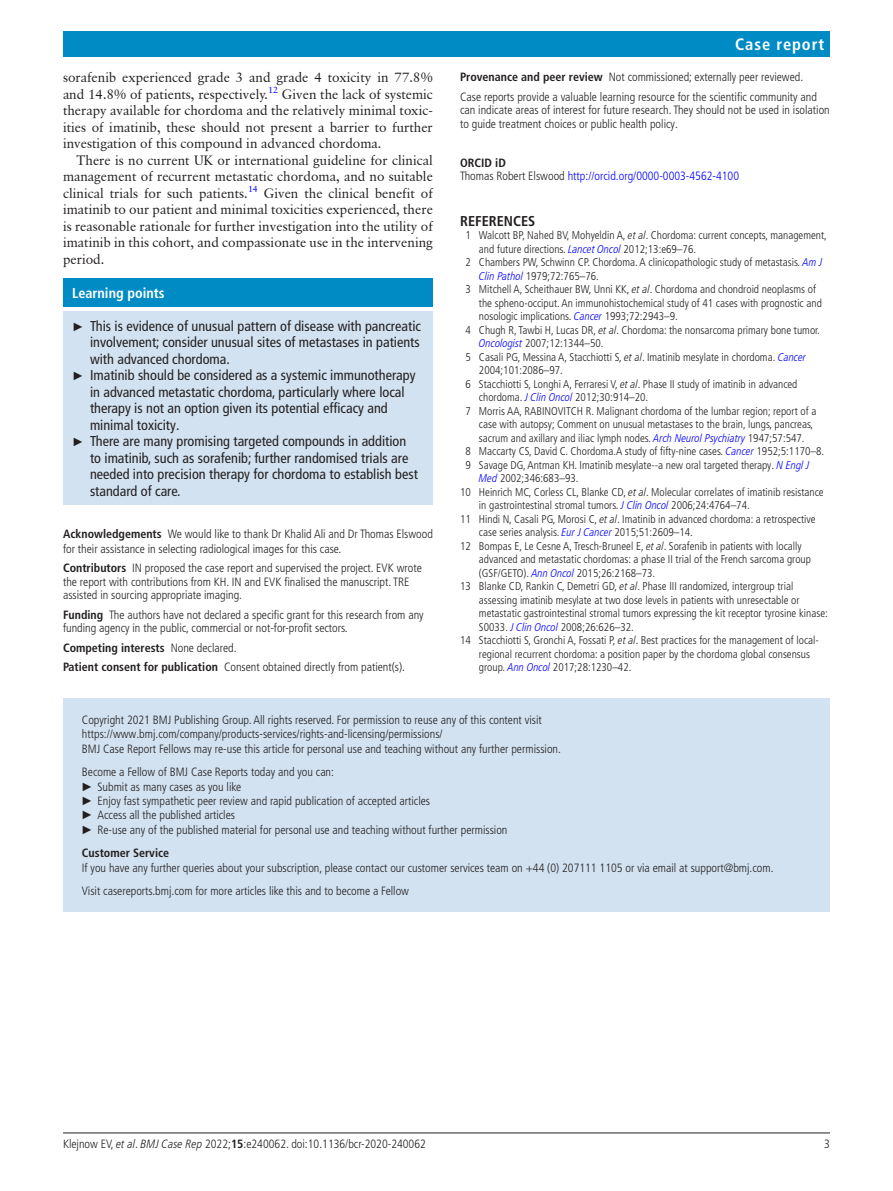
<style>
.page{position:relative;width:893px;height:1191px;background:#fff}
.page>*{position:absolute;margin:0;border:0;box-sizing:border-box;transform-origin:0 0}
.t1{font:700 condensed 16.5px "Frutiger LT Pro";letter-spacing:.055em;color:#fff}
.t2{font:condensed 14.25px "Frutiger LT Pro";color:#231f20}
.t3{font:700 condensed 14.25px "Frutiger LT Pro";color:#fff}
.t4{font:700 condensed 14.25px "Frutiger LT Std";color:#231f20}
.t5{font:13.5px/16.5px "Classical Garamond BT";color:#231f20;text-align:justify}
.t6{font:300 condensed 12px/14.4px "Frutiger LT Pro";color:#231f20}
.t7{font:300 condensed 12px/13.5px "Frutiger LT Pro";color:#00f}
.t8{font:700 condensed 12px "Frutiger LT Pro";color:#231f20}
.t9{font:300 condensed 11.25px "Frutiger LT Pro";color:#231f20}
.s1{font-family:"Arial";font-stretch:normal;font-size:12px}
.s2{font-weight:700}
.s3{font-weight:700;color:#231f20}
.s4{color:#231f20}
.s5{font-style:italic}
.s6{font-style:italic;color:#00f}
.s7{font-family:"Arial";font-weight:400;font-stretch:normal}
</style>
<div class="page">
<hr style="left:63px;top:1132px;width:767px;height:1px;background:#231f20">
<div style="left:63px;top:31px;width:767px;height:25px;background:#008bc5"></div>
<div style="left:63px;top:278px;width:370px;height:29px;background:#008bc5"></div>
<div style="left:63px;top:311px;width:370px;height:194px;background:#d2e2f0"></div>
<div style="left:63px;top:698px;width:767px;height:213px;background:#d2e2f0"></div>
<p class="t5" style="left:63px;top:69px;width:371px">sorafenib experienced grade 3 and grade 4 toxicity in 77.8% and 14.8% of patients, respectively.<sup>12</sup> Given the lack of systemic therapy available for chordoma and the relatively minimal toxic&shy;ities of imatinib, these should not present a barrier to further investigation of this compound in advanced chordoma.</p>
<p class="t5" style="left:63px;top:152px;width:371px;text-indent:14px">There is no current UK or international guideline for clinical management of recurrent metastatic chordoma, and no suitable clinical trials for such patients.<sup>14</sup> Given the clinical benefit of imatinib to our patient and minimal toxicities experienced, there is reasonable rationale for further investigation into the utility of imatinib in this cohort, and compassionate use in the intervening period.</p>
<p class="t3" style="left:72px;top:284px;width:94px">Learning points</p>
<p class="t2" style="left:72px;top:317px;width:351px"><span class="s1">►</span> This is evidence of unusual pattern of disease with pancreatic</p>
<p class="t2" style="left:90px;top:334px;width:331px">involvement; consider unusual sites of metastases in patients</p>
<p class="t2" style="left:90px;top:350px;width:141px">with advanced chordoma.</p>
<p class="t2" style="left:72px;top:367px;width:345px"><span class="s1">►</span> Imatinib should be considered as a systemic immunotherapy</p>
<p class="t2" style="left:90px;top:383px;width:316px">in advanced metastatic chordoma, particularly where local</p>
<p class="t2" style="left:90px;top:400px;width:299px">therapy is not an option given its potential efficacy and</p>
<p class="t2" style="left:90px;top:416px;width:91px">minimal toxicity.</p>
<p class="t2" style="left:72px;top:433px;width:336px"><span class="s1">►</span> There are many promising targeted compounds in addition</p>
<p class="t2" style="left:90px;top:449px;width:320px">to imatinib, such as sorafenib; further randomised trials are</p>
<p class="t2" style="left:90px;top:466px;width:329px">needed into precision therapy for chordoma to establish best</p>
<p class="t2" style="left:90px;top:482px;width:92px">standard of care.</p>
<p class="t6" style="left:63px;top:526px;width:371px;line-height:15px"><span class="s2">Acknowledgements</span> We would like to thank Dr Khalid Ali and Dr Thomas Elswood for their assistance in selecting radiological images for this case.</p>
<p class="t6" style="left:63px;top:561px;width:360px;line-height:13.5px"><span class="s2">Contributors</span> IN proposed the case report and supervised the project. EVK wrote the report with contributions from KH. IN and EVK finalised the manuscript. TRE assisted in sourcing appropriate imaging.</p>
<p class="t6" style="left:63px;top:608px;width:362px;line-height:13.5px"><span class="s2">Funding</span> The authors have not declared a specific grant for this research from any funding agency in the public, commercial or not-for-profit sectors.</p>
<p class="t6" style="left:63px;top:638px;width:344px;line-height:19.5px"><span class="s2">Competing interests</span> None declared.<br><span class="s2">Patient consent for publication</span> Consent obtained directly from patient(s).</p>
<h1 class="t1" style="left:735px;top:34px;width:91px">Case report</h1>
<p class="t6" style="left:460px;top:67px;width:358px;line-height:19.5px"><span class="s2">Provenance and peer review</span> Not commissioned; externally peer reviewed.<br>Case reports provide a valuable learning resource for the scientific community and</p>
<p class="t6" style="left:460px;top:103px;width:371px;line-height:13.5px">can indicate areas of interest for future research. They should not be used in isolation to guide treatment choices or public health policy.</p>
<p class="t7" style="left:460px;top:156px;width:281px"><span class="s3">ORCID iD<br></span><span class="s4">Thomas Robert Elswood</span> http://orcid.org/0000-0003-4562-4100</p>
<p class="t4" style="left:460px;top:212px;width:77px">REFERENCES</p>
<p class="t9" style="left:465px;top:229px;width:363px">1 Walcott BP, Nahed BV, Mohyeldin A, <span class="s5">et al</span>. Chordoma: current concepts, management,</p>
<p class="t9" style="left:479px;top:242px;width:219px">and future directions. <span class="s6">Lancet Oncol</span> 2012;13:e69–76.</p>
<p class="t9" style="left:465px;top:256px;width:359px">2 Chambers PW, Schwinn CP. Chordoma. A clinicopathologic study of metastasis. <span class="s6">Am J</span></p>
<p class="t9" style="left:479px;top:269px;width:121px"><span class="s6">Clin Pathol</span> 1979;72:765–76.</p>
<p class="t9" style="left:465px;top:283px;width:352px">3 Mitchell A, Scheithauer BW, Unni KK, <span class="s5">et al</span>. Chordoma and chondroid neoplasms of</p>
<p class="t9" style="left:479px;top:296px;width:344px">the spheno-occiput. An immunohistochemical study of 41 cases with prognostic and</p>
<p class="t9" style="left:479px;top:310px;width:200px">nosologic implications. <span class="s6">Cancer</span> 1993;72:2943–9.</p>
<p class="t9" style="left:465px;top:323px;width:356px">4 Chugh R, Tawbi H, Lucas DR, <span class="s5">et al</span>. Chordoma: the nonsarcoma primary bone tumor.</p>
<p class="t9" style="left:479px;top:337px;width:126px"><span class="s6">Oncologist</span> 2007;12:1344–50.</p>
<p class="t9" style="left:465px;top:350px;width:342px">5 Casali PG, Messina A, Stacchiotti S, <span class="s5">et al</span>. Imatinib mesylate in chordoma. <span class="s6">Cancer</span></p>
<p class="t9" style="left:479px;top:364px;width:85px">2004;101:2086–97.</p>
<p class="t9" style="left:465px;top:377px;width:334px">6 Stacchiotti S, Longhi A, Ferraresi V, <span class="s5">et al</span>. Phase II study of imatinib in advanced</p>
<p class="t9" style="left:479px;top:391px;width:171px">chordoma. <span class="s6">J Clin Oncol</span> 2012;30:914–20.</p>
<p class="t9" style="left:465px;top:404px;width:352px">7 Morris AA, RABINOVITCH R. Malignant chordoma of the lumbar region; report of a</p>
<p class="t9" style="left:479px;top:418px;width:336px">case with autopsy; Comment on unusual metastases to the brain, lungs, pancreas,</p>
<p class="t9" style="left:479px;top:431px;width:327px">sacrum and axillary and iliac lymph nodes. <span class="s6">Arch Neurol Psychiatry</span> 1947;57:547.</p>
<p class="t9" style="left:465px;top:445px;width:360px">8 Maccarty CS, David C. Chordoma.A study of fifty-nine cases. <span class="s6">Cancer</span> 1952;5:1170–8.</p>
<p class="t9" style="left:465px;top:458px;width:346px">9 Savage DG, Antman KH. Imatinib mesylate--a new oral targeted therapy. <span class="s6">N Engl J</span></p>
<p class="t9" style="left:479px;top:472px;width:101px"><span class="s6">Med</span> 2002;346:683–93.</p>
<p class="t9" style="left:460px;top:485px;width:365px">10 Heinrich MC, Corless CL, Blanke CD, <span class="s5">et al</span>. Molecular correlates of imatinib resistance</p>
<p class="t9" style="left:479px;top:499px;width:272px">in gastrointestinal stromal tumors. <span class="s6">J Clin Oncol</span> 2006;24:4764–74.</p>
<p class="t9" style="left:460px;top:512px;width:357px">11 Hindi N, Casali PG, Morosi C, <span class="s5">et al</span>. Imatinib in advanced chordoma: a retrospective</p>
<p class="t9" style="left:479px;top:526px;width:216px">case series analysis. <span class="s6">Eur J Cancer</span> 2015;51:2609–14.</p>
<p class="t9" style="left:460px;top:539px;width:343px">12 Bompas E, Le Cesne A, Tresch-Bruneel E, <span class="s5">et al</span>. Sorafenib in patients with locally</p>
<p class="t9" style="left:479px;top:553px;width:334px">advanced and metastatic chordomas: a phase II trial of the French sarcoma group</p>
<p class="t9" style="left:479px;top:566px;width:178px">(GSF/GETO). <span class="s6">Ann Oncol</span> 2015;26:2168–73.</p>
<p class="t9" style="left:460px;top:580px;width:335px">13 Blanke CD, Rankin C, Demetri GD, <span class="s5">et al</span>. Phase III randomized, intergroup trial</p>
<p class="t9" style="left:479px;top:593px;width:322px">assessing imatinib mesylate at two dose levels in patients with unresectable or</p>
<p class="t9" style="left:479px;top:607px;width:350px">metastatic gastrointestinal stromal tumors expressing the kit receptor tyrosine kinase:</p>
<p class="t9" style="left:479px;top:620px;width:156px">S0033. <span class="s6">J Clin Oncol</span> 2008;26:626–32.</p>
<p class="t9" style="left:460px;top:634px;width:360px">14 Stacchiotti S, Gronchi A, Fossati P, <span class="s5">et al</span>. Best practices for the management of local-</p>
<p class="t9" style="left:479px;top:647px;width:333px">regional recurrent chordoma: a position paper by the chordoma global consensus</p>
<p class="t9" style="left:479px;top:661px;width:154px">group. <span class="s6">Ann Oncol</span> 2017;28:1230–42.</p>
<p class="t6" style="left:82px;top:712px;width:481px">Copyright 2021 BMJ Publishing Group. All rights reserved. For permission to reuse any of this content visit https://www.bmj.com/company/products-services/rights-and-licensing/permissions/<br>BMJ Case Report Fellows may re-use this article for personal use and teaching without any further permission.</p>
<p class="t6" style="left:81px;top:765px;width:428px">Become a Fellow of BMJ Case Reports today and you can:<br><span class="s7">►</span> Submit as many cases as you like<br><span class="s7">►</span> Enjoy fast sympathetic peer review and rapid publication of accepted articles<br><span class="s7">►</span> Access all the published articles<br><span class="s7">►</span> Re-use any of the published material for personal use and teaching without further permission</p>
<p class="t8" style="left:82px;top:846px;width:89px">Customer Service</p>
<p class="t6" style="left:82px;top:856px;width:693px;line-height:23.4px">If you have any further queries about your subscription, please contact our customer services team on +44 (0) 207111 1105 or via email at support@bmj.com.<br>Visit casereports.bmj.com for more articles like this and to become a Fellow</p>
<p class="t6" style="left:63px;top:1136px;width:364px">Klejnow EV, <span class="s5">et al</span>. <span class="s5">BMJ Case Rep</span> 2022;<span class="s2">15</span>:e240062. doi:10.1136/bcr-2020-240062</p>
<p class="t6" style="left:824px;top:1136px;width:7px">3</p>
</div>
